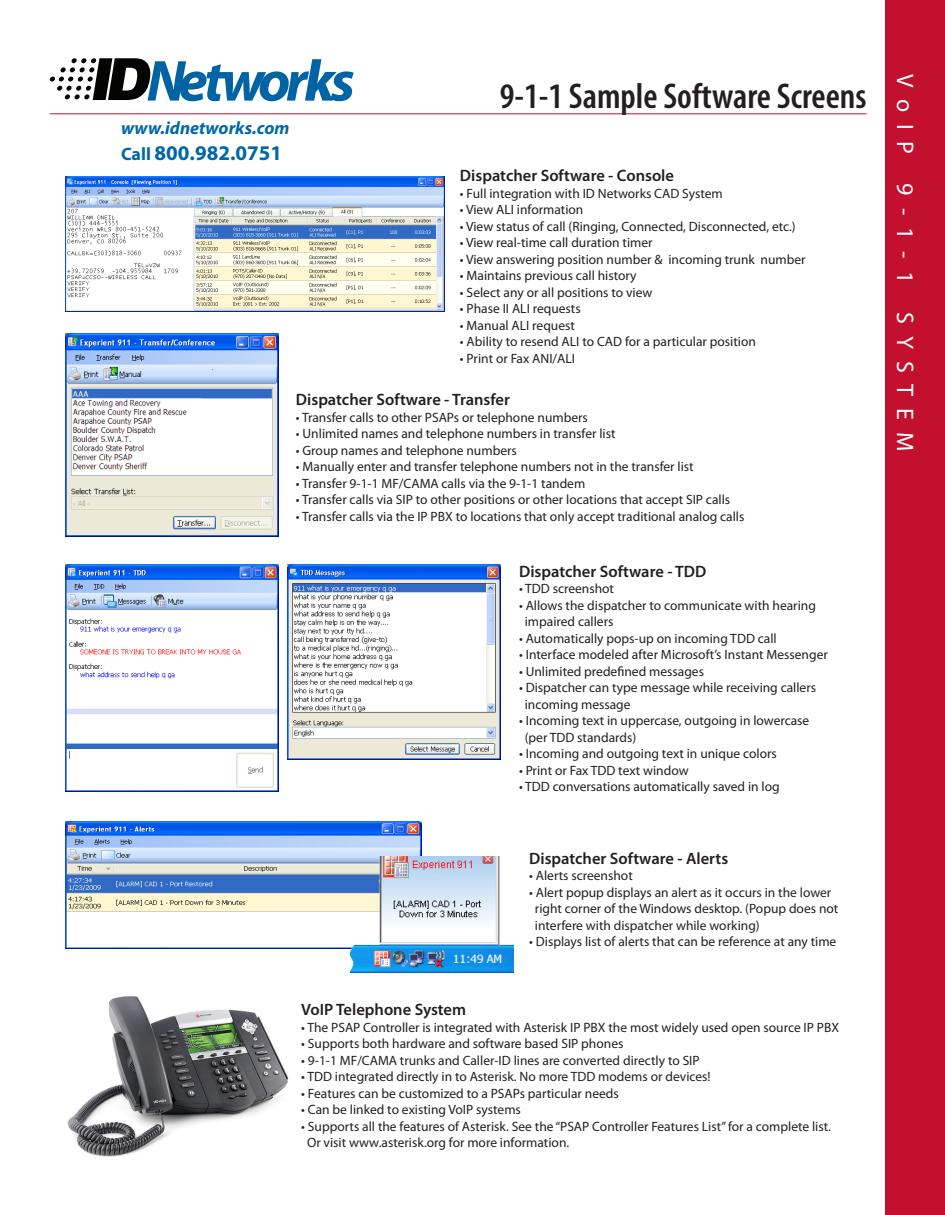
<style>
.page{position:relative;width:945px;height:1215px;background:#fff}
.page>*{position:absolute;margin:0;border:0;box-sizing:border-box;transform-origin:0 0}
.t1{font:600 condensed 36px "Myriad Pro";color:#231f20}
.t2{font:24px "Myriad Pro";letter-spacing:.5em;color:#fff}
.t3{font:700 21px "Myriad Pro";color:#0068a9}
.t4{font:italic 700 18px "Myriad Pro";color:#0068a9}
.t5{font:600 16.5px "Myriad Pro";color:#231f20}
.t6{font:13.5px/16.5px "Myriad Pro";color:#231f20}
.s1{font-size:18px}
</style>
<div class="page">
<div style="left:886px;top:0;width:59px;height:1215px;background:#c3102f"></div>
<hr style="left:50px;top:113px;width:817px;height:1px;background:#c3102f">
<svg style="left:50px;top:58px;width:304px;height:43px"></svg>
<img style="left:66px;top:177px;width:378px;height:134px">
<img style="left:66px;top:333px;width:213px;height:203px">
<img style="left:66px;top:564px;width:213px;height:227px">
<img style="left:288px;top:564px;width:213px;height:196px">
<img style="left:66px;top:822px;width:355px;height:126px">
<img style="left:349px;top:857px;width:164px;height:116px">
<img style="left:67px;top:996px;width:222px;height:161px">
<p class="t4" style="left:121px;top:117px;width:170px">www.idnetworks.com</p>
<p class="t3" style="left:121px;top:139px;width:163px"><span class="s1">Call</span> 800.982.0751</p>
<p class="t1" style="left:500px;top:74px;width:368px">9-1-1 Sample Software Screens</p>
<p class="t5" style="left:460px;top:165px;width:216px">Dispatcher Software - Console</p>
<p class="t6" style="left:460px;top:185px;width:264px">• Full integration with ID Networks CAD System</p>
<p class="t6" style="left:460px;top:201px;width:125px">• View ALI information</p>
<p class="t6" style="left:460px;top:218px;width:337px">• View status of call (Ringing, Connected, Disconnected, etc.)</p>
<p class="t6" style="left:460px;top:234px;width:194px">• View real-time call duration timer</p>
<p class="t6" style="left:460px;top:251px;width:347px">• View answering position number &amp; incoming trunk number</p>
<p class="t6" style="left:460px;top:267px;width:178px">• Maintains previous call history</p>
<p class="t6" style="left:460px;top:284px;width:194px">• Select any or all positions to view</p>
<p class="t6" style="left:460px;top:300px;width:122px">• Phase II ALI requests</p>
<p class="t6" style="left:460px;top:317px;width:116px">• Manual ALI request</p>
<p class="t6" style="left:460px;top:333px;width:298px">• Ability to resend ALI to CAD for a particular position</p>
<p class="t6" style="left:460px;top:350px;width:117px">• Print or Fax ANI/ALI</p>
<p class="t5" style="left:296px;top:389px;width:216px">Dispatcher Software - Transfer</p>
<p class="t6" style="left:296px;top:409px;width:294px">• Transfer calls to other PSAPs or telephone numbers</p>
<p class="t6" style="left:296px;top:425px;width:321px">• Unlimited names and telephone numbers in transfer list</p>
<p class="t6" style="left:296px;top:442px;width:222px">• Group names and telephone numbers</p>
<p class="t6" style="left:296px;top:458px;width:399px">• Manually enter and transfer telephone numbers not in the transfer list</p>
<p class="t6" style="left:296px;top:475px;width:291px">• Transfer 9-1-1 MF/CAMA calls via the 9-1-1 tandem</p>
<p class="t6" style="left:296px;top:491px;width:436px">• Transfer calls via SIP to other positions or other locations that accept SIP calls</p>
<p class="t6" style="left:296px;top:508px;width:450px">• Transfer calls via the IP PBX to locations that only accept traditional analog calls</p>
<p class="t5" style="left:519px;top:561px;width:189px">Dispatcher Software - TDD</p>
<p class="t6" style="left:519px;top:580px;width:97px">• TDD screenshot</p>
<p class="t6" style="left:525px;top:597px;width:293px;text-indent:-6px">• Allows the dispatcher to communicate with hearing impaired callers</p>
<p class="t6" style="left:519px;top:630px;width:259px">• Automatically pops-up on incoming TDD call</p>
<p class="t6" style="left:519px;top:646px;width:310px">• Interface modeled after Microsoft’s Instant Messenger</p>
<p class="t6" style="left:519px;top:663px;width:187px">• Unlimited predefined messages</p>
<p class="t6" style="left:525px;top:679px;width:293px;text-indent:-6px">• Dispatcher can type message while receiving callers incoming message</p>
<p class="t6" style="left:525px;top:712px;width:286px;text-indent:-6px">• Incoming text in uppercase, outgoing in lowercase (per TDD standards)</p>
<p class="t6" style="left:519px;top:745px;width:259px">• Incoming and outgoing text in unique colors</p>
<p class="t6" style="left:519px;top:762px;width:171px">• Print or Fax TDD text window</p>
<p class="t6" style="left:519px;top:778px;width:262px">• TDD conversations automatically saved in log</p>
<p class="t5" style="left:529px;top:848px;width:201px">Dispatcher Software - Alerts</p>
<p class="t6" style="left:529px;top:867px;width:105px">• Alerts screenshot</p>
<p class="t6" style="left:535px;top:884px;width:305px;text-indent:-6px">• Alert popup displays an alert as it occurs in the lower right corner of the Windows desktop. (Popup does not interfere with dispatcher while working)</p>
<p class="t6" style="left:529px;top:933px;width:309px">• Displays list of alerts that can be reference at any time</p>
<p class="t5" style="left:301px;top:999px;width:166px">VoIP Telephone System</p>
<p class="t6" style="left:301px;top:1019px;width:539px">• The PSAP Controller is integrated with Asterisk IP PBX the most widely used open source IP PBX</p>
<p class="t6" style="left:301px;top:1035px;width:324px">• Supports both hardware and software based SIP phones</p>
<p class="t6" style="left:301px;top:1052px;width:400px">• 9-1-1 MF/CAMA trunks and Caller-ID lines are converted directly to SIP</p>
<p class="t6" style="left:301px;top:1068px;width:411px">• TDD integrated directly in to Asterisk. No more TDD modems or devices!</p>
<p class="t6" style="left:301px;top:1085px;width:319px">• Features can be customized to a PSAPs particular needs</p>
<p class="t6" style="left:301px;top:1101px;width:221px">• Can be linked to existing VoIP systems</p>
<p class="t6" style="left:307px;top:1118px;width:526px;text-indent:-6px">• Supports all the features of Asterisk. See the “PSAP Controller Features List” for a complete list.<br>Or visit www.asterisk.org for more information.</p>
<p class="t2" style="left:920px;top:74px;width:379px;rotate:90deg">VoIP 9-1-1 SYSTEM</p>
</div>
